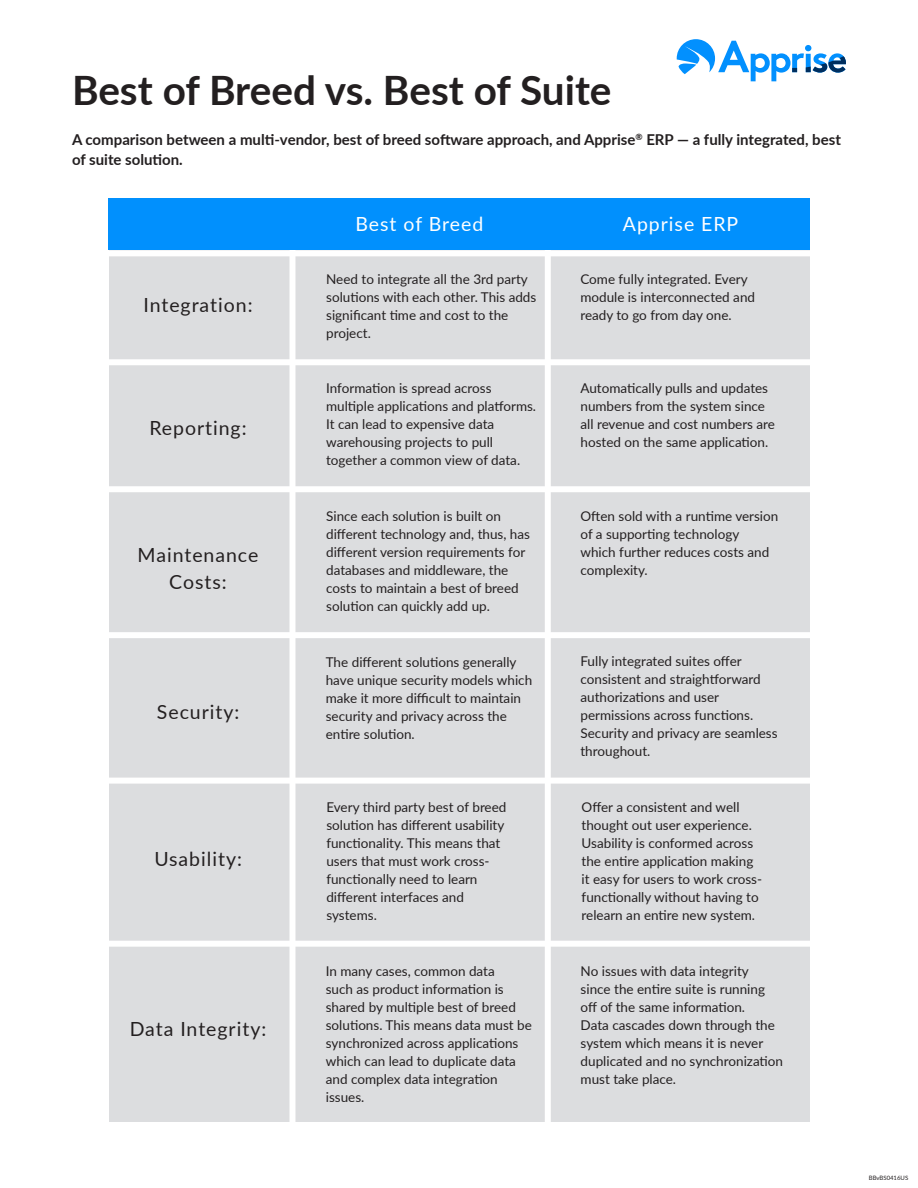
<style>
.page{position:relative;width:918px;height:1188px;background:#fff}
.page>*{position:absolute;margin:0;border:0;box-sizing:border-box;transform-origin:0 0}
.t1{font:700 40.5px "Lato";letter-spacing:-.005em;color:#231f20}
.t2{font:19.5px/27px "Lato";letter-spacing:.05em;color:#231f20;text-align:center}
.t3{font:19.5px "Lato";letter-spacing:.05em;color:#fff}
.t4{font:700 15px/19.5px "Lato";color:#231f20}
.t5{font:13.5px/18px "Lato";color:#231f20}
.t6{font:6px "Lato";color:#231f20}
</style>
<div class="page">
<div style="left:109px;top:198px;width:700px;height:926px;background:#dcdddf"></div>
<div style="left:292px;top:255px;width:518px;height:875px;background:#dcdddf"></div>
<div style="left:61px;top:250px;width:762px;height:6px;background:#fff"></div>
<div style="left:94px;top:359px;width:730px;height:6px;background:#fff"></div>
<div style="left:94px;top:486px;width:732px;height:6px;background:#fff"></div>
<div style="left:88px;top:632px;width:731px;height:6px;background:#fff"></div>
<div style="left:92px;top:778px;width:733px;height:6px;background:#fff"></div>
<div style="left:97px;top:941px;width:725px;height:6px;background:#fff"></div>
<div style="left:545px;top:185px;width:6px;height:940px;background:#fff"></div>
<div style="left:289px;top:185px;width:6px;height:940px;background:#fff"></div>
<div style="left:108px;top:198px;width:702px;height:51px;background:#0190fd"></div>
<div style="left:77px;top:1123px;width:796px;height:65px;background:#fff"></div>
<svg style="left:677px;top:39px;width:169px;height:42px"></svg>
<p class="t1" style="left:72px;top:60px;width:541px">Best of Breed vs. Best of Suite</p>
<p class="t4" style="left:72px;top:129px;width:770px">A comparison between a multi-vendor, best of breed software approach, and Apprise<sup>®</sup> ERP — a fully integrated, best of suite solution.</p>
<p class="t2" style="left:143px;top:290px;width:111px">Integration:</p>
<p class="t2" style="left:149px;top:413px;width:99px">Reporting:</p>
<p class="t2" style="left:138px;top:541px;width:122px">Maintenance<br>Costs:</p>
<p class="t2" style="left:157px;top:697px;width:84px">Security:</p>
<p class="t2" style="left:154px;top:844px;width:89px">Usability:</p>
<p class="t2" style="left:130px;top:1014px;width:138px">Data Integrity:</p>
<p class="t3" style="left:356px;top:210px;width:129px">Best of Breed</p>
<p class="t3" style="left:623px;top:210px;width:117px">Apprise ERP</p>
<p class="t5" style="left:326px;top:270px;width:212px">Need to integrate all the 3rd party solutions with each other. This adds significant time and cost to the project.</p>
<p class="t5" style="left:326px;top:379px;width:211px">Information is spread across multiple applications and platforms.<br>It can lead to expensive data warehousing projects to pull together a common view of data.</p>
<p class="t5" style="left:326px;top:507px;width:205px">Since each solution is built on different technology and, thus, has different version requirements for databases and middleware, the costs to maintain a best of breed solution can quickly add up.</p>
<p class="t5" style="left:326px;top:652px;width:208px">The different solutions generally have unique security models which make it more difficult to maintain security and privacy across the entire solution.</p>
<p class="t5" style="left:326px;top:798px;width:182px">Every third party best of breed solution has different usability functionality. This means that users that must work cross&shy;functionally need to learn different interfaces and systems.</p>
<p class="t5" style="left:326px;top:961px;width:208px">In many cases, common data<br>such as product information is shared by multiple best of breed solutions. This means data must be synchronized across applications which can lead to duplicate data and complex data integration issues.</p>
<p class="t5" style="left:580px;top:270px;width:176px">Come fully integrated. Every module is interconnected and ready to go from day one.</p>
<p class="t5" style="left:580px;top:379px;width:196px">Automatically pulls and updates numbers from the system since all revenue and cost numbers are hosted on the same application.</p>
<p class="t5" style="left:580px;top:507px;width:199px">Often sold with a runtime version of a supporting technology<br>which further reduces costs and complexity.</p>
<p class="t5" style="left:580px;top:652px;width:199px">Fully integrated suites offer consistent and straightforward authorizations and user permissions across functions.<br>Security and privacy are seamless throughout.</p>
<p class="t5" style="left:582px;top:798px;width:182px">Offer a consistent and well thought out user experience.<br>Usability is conformed across the entire application making it easy for users to work cross&shy;functionally without having to relearn an entire new system.</p>
<p class="t5" style="left:581px;top:961px;width:204px">No issues with data integrity<br>since the entire suite is running off of the same information.<br>Data cascades down through the system which means it is never duplicated and no synchronization must take place.</p>
<p class="t6" style="left:869px;top:1174px;width:41px">BBvBS0416US</p>
</div>
